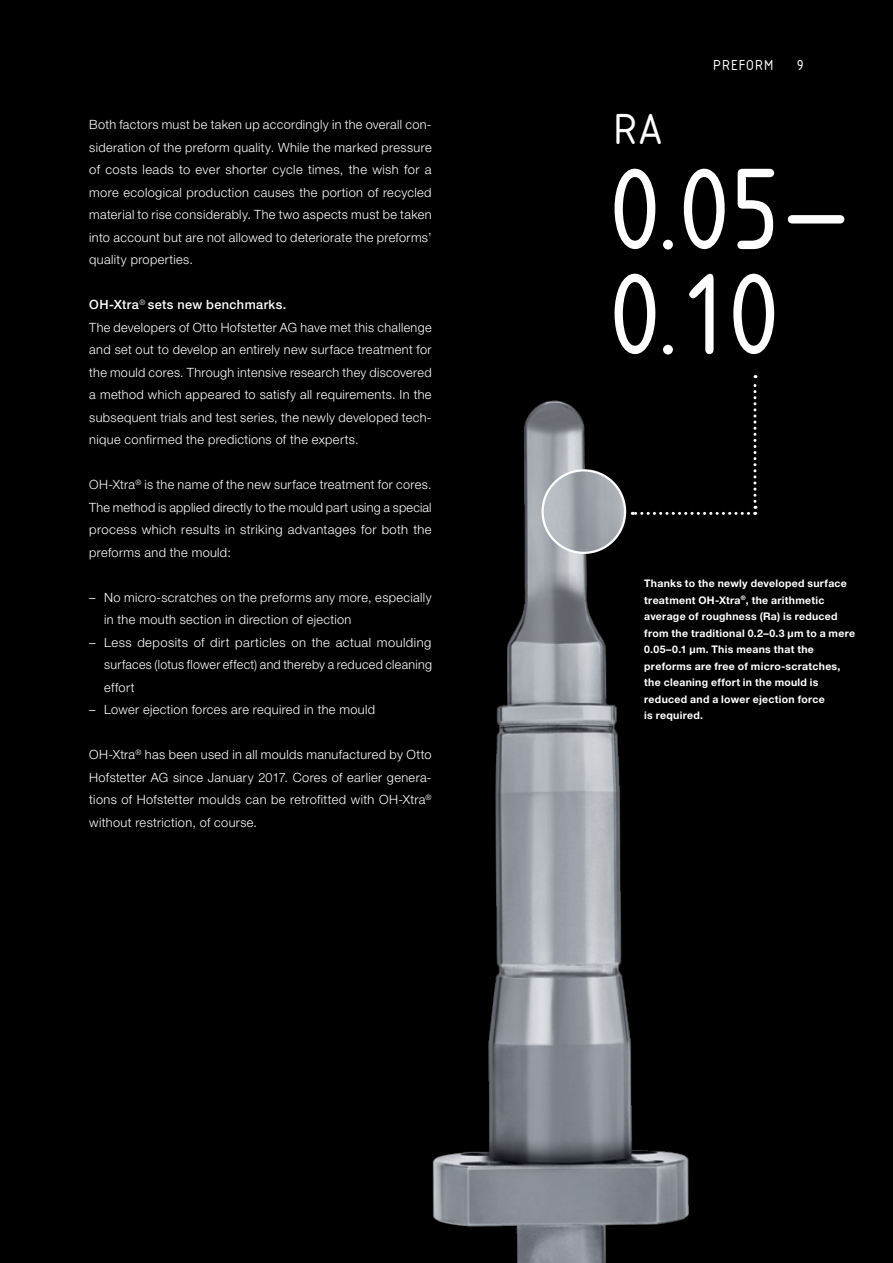
<style>
.page{position:relative;width:893px;height:1263px;background:#000}
.page>*{position:absolute;margin:0;border:0;box-sizing:border-box;transform-origin:0 0}
.t1{font:120px/105px "Isonorm BEFOP";color:#fff}
.t2{font:45px "Isonorm BEFOP";color:#fff}
.t3{font:15px "Isonorm BEFOP";letter-spacing:.06em;color:#fff}
.t4{font:300 12.75px/22.5px "Helvetica Neue LT";letter-spacing:.025em;color:#fff;text-align:justify}
.t5{font:700 10.5px/16.5px "Helvetica Neue LT";letter-spacing:.03em;color:#fff}
.s1{font-weight:500}
</style>
<div class="page">
<img style="left:432px;top:375px;width:326px;height:888px">
<svg style="left:632px;top:375px;width:124px;height:140px"></svg>
<img style="left:543px;top:470px;width:82px;height:83px;border-radius:41px">
<div style="left:541px;top:469px;width:85px;height:85px;border:2px solid #fff;border-radius:50%"></div>
<p class="t4" style="left:89px;top:113px;width:344px">Both factors must be taken up accordingly in the overall con&shy;sideration of the preform quality. While the marked pressure of costs leads to ever shorter cycle times, the wish for a more ecological production causes the portion of recycled material to rise considerably. The two aspects must be taken into account but are not allowed to deteriorate the preforms’ quality properties.</p>
<p class="t4" style="left:89px;top:293px;width:344px;text-align:left"><span class="s1">OH-Xtra</span><sup>®</sup> <span class="s1">sets new benchmarks.<br></span>The developers of Otto Hofstetter AG have met this challenge and set out to develop an entirely new surface treatment for the mould cores. Through intensive research they discovered a method which appeared to satisfy all requirements. In the subsequent trials and test series, the newly developed tech&shy;nique confirmed the predictions of the experts.</p>
<p class="t4" style="left:89px;top:473px;width:344px">OH-Xtra<sup>®</sup> is the name of the new surface treatment for cores.<br>The method is applied directly to the mould part using a special process which results in striking advantages for both the preforms and the mould:</p>
<p class="t4" style="left:104px;top:585px;width:329px;text-indent:-15px">– No micro-scratches on the preforms any more, especially in the mouth section in direction of ejection</p>
<p class="t4" style="left:104px;top:631px;width:329px;text-indent:-15px">– Less deposits of dirt particles on the actual moulding surfaces (lotus flower effect) and thereby a reduced cleaning effort</p>
<p class="t4" style="left:89px;top:698px;width:287px">– Lower ejection forces are required in the mould</p>
<p class="t4" style="left:89px;top:743px;width:344px">OH-Xtra<sup>®</sup> has been used in all moulds manufactured by Otto Hofstetter AG since January 2017. Cores of earlier genera&shy;tions of Hofstetter moulds can be retrofitted with OH-Xtra<sup>® </sup>without restriction, of course.</p>
<p class="t3" style="left:713px;top:57px;width:63px">PREFORM</p>
<p class="t3" style="left:797px;top:57px;width:8px">9</p>
<h2 class="t2" style="left:612px;top:105px;width:51px">RA</h2>
<h1 class="t1" style="left:608px;top:157px;width:244px">0.05–<br>0.10</h1>
<p class="t5" style="left:644px;top:575px;width:212px">Thanks to the newly developed surface treatment OH-Xtra<sup>®</sup>, the arithmetic average of roughness (Ra) is reduced from the traditional 0.2–0.3 μm to a mere 0.05–0.1 μm. This means that the preforms are free of micro-scratches, the cleaning effort in the mould is reduced and a lower ejection force<br>is required.</p>
</div>
